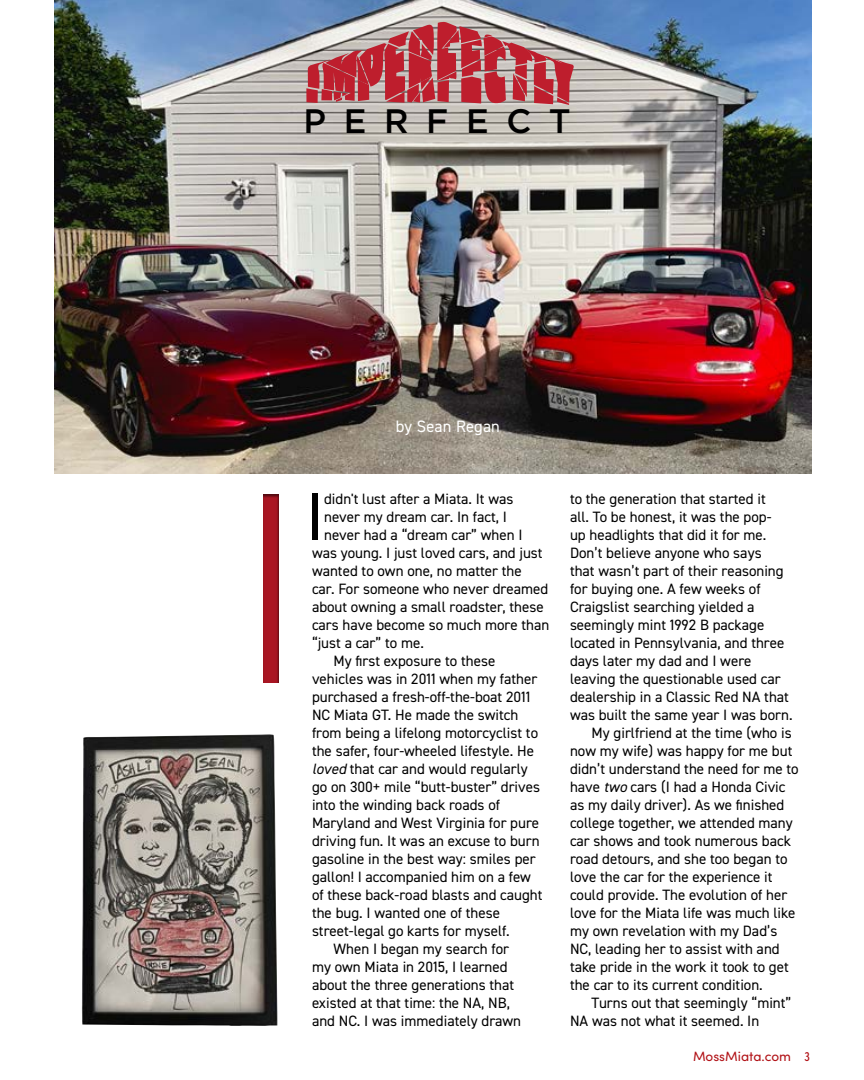
<style>
.page{position:relative;width:864px;height:1080px;background:#fff}
.page>*{position:absolute;margin:0;border:0;box-sizing:border-box;transform-origin:0 0}
.t1{font:67.2px "DIN2014";color:#000}
.t2{font:500 33.9px "Gotham";letter-spacing:.52em;color:#000}
.t3{font:16.5px "DIN2014";letter-spacing:.01em;color:#fff}
.t4{font:15px "DIN2014";color:#000}
.t5{font:13.5px "Sofia Pro";color:#b11116}
.s1{font-style:italic}
.s2{font-family:"Sofia Pro Condensed"}
</style>
<div class="page">
<img style="left:54px;top:0;width:757px;height:473px">
<svg style="left:306px;top:22px;width:269px;height:83px;background:#bc6a71"></svg>
<div style="left:263px;top:492px;width:18px;height:192px;background:#000;opacity:.5"></div>
<img style="left:82px;top:734px;width:195px;height:292px">
<h2 class="t2" style="left:303px;top:99px;width:269px">PERFECT</h2>
<p class="t3" style="left:396px;top:416px;width:106px">by Sean Regan</p>
<h1 class="t1" style="left:306px;top:475px;width:20px">I</h1>
<p class="t4" style="left:324px;top:489px;width:191px">didn't lust after a Miata. It was</p>
<p class="t4" style="left:324px;top:507px;width:184px">never my dream car. In fact, I</p>
<p class="t4" style="left:324px;top:525px;width:200px">never had a “dream car” when I</p>
<p class="t4" style="left:312px;top:543px;width:232px">was young. I just loved cars, and just</p>
<p class="t4" style="left:312px;top:561px;width:211px">wanted to own one, no matter the</p>
<p class="t4" style="left:312px;top:579px;width:238px">car. For someone who never dreamed</p>
<p class="t4" style="left:312px;top:597px;width:233px">about owning a small roadster, these</p>
<p class="t4" style="left:312px;top:615px;width:239px">cars have become so much more than</p>
<p class="t4" style="left:312px;top:633px;width:113px">“just a car” to me.</p>
<p class="t4" style="left:334px;top:651px;width:163px">My first exposure to these</p>
<p class="t4" style="left:312px;top:669px;width:227px">vehicles was in 2011 when my father</p>
<p class="t4" style="left:312px;top:687px;width:220px">purchased a fresh-off-the-boat 2011</p>
<p class="t4" style="left:312px;top:705px;width:208px">NC Miata GT. He made the switch</p>
<p class="t4" style="left:312px;top:723px;width:228px">from being a lifelong motorcyclist to</p>
<p class="t4" style="left:312px;top:741px;width:224px">the safer, four-wheeled lifestyle. He</p>
<p class="t4" style="left:312px;top:759px;width:217px"><span class="s1">loved</span> that car and would regularly</p>
<p class="t4" style="left:312px;top:777px;width:230px">go on 300+ mile “butt-buster” drives</p>
<p class="t4" style="left:312px;top:795px;width:190px">into the winding back roads of</p>
<p class="t4" style="left:312px;top:813px;width:229px">Maryland and West Virginia for pure</p>
<p class="t4" style="left:312px;top:831px;width:229px">driving fun. It was an excuse to burn</p>
<p class="t4" style="left:312px;top:849px;width:225px">gasoline in the best way: smiles per</p>
<p class="t4" style="left:312px;top:867px;width:221px">gallon! I accompanied him on a few</p>
<p class="t4" style="left:312px;top:885px;width:232px">of these back-road blasts and caught</p>
<p class="t4" style="left:312px;top:903px;width:190px">the bug. I wanted one of these</p>
<p class="t4" style="left:312px;top:921px;width:199px">street-legal go karts for myself.</p>
<p class="t4" style="left:334px;top:939px;width:177px">When I began my search for</p>
<p class="t4" style="left:312px;top:957px;width:197px">my own Miata in 2015, I learned</p>
<p class="t4" style="left:312px;top:975px;width:204px">about the three generations that</p>
<p class="t4" style="left:312px;top:993px;width:199px">existed at that time: the NA, NB,</p>
<p class="t4" style="left:312px;top:1011px;width:211px">and NC. I was immediately drawn</p>
<p class="t4" style="left:570px;top:489px;width:197px">to the generation that started it</p>
<p class="t4" style="left:570px;top:507px;width:203px">all. To be honest, it was the pop-</p>
<p class="t4" style="left:570px;top:525px;width:198px">up headlights that did it for me.</p>
<p class="t4" style="left:570px;top:543px;width:193px">Don’t believe anyone who says</p>
<p class="t4" style="left:570px;top:561px;width:215px">that wasn’t part of their reasoning</p>
<p class="t4" style="left:570px;top:579px;width:192px">for buying one. A few weeks of</p>
<p class="t4" style="left:570px;top:597px;width:186px">Craigslist searching yielded a</p>
<p class="t4" style="left:570px;top:615px;width:196px">seemingly mint 1992 B package</p>
<p class="t4" style="left:570px;top:633px;width:216px">located in Pennsylvania, and three</p>
<p class="t4" style="left:570px;top:651px;width:183px">days later my dad and I were</p>
<p class="t4" style="left:570px;top:669px;width:212px">leaving the questionable used car</p>
<p class="t4" style="left:570px;top:687px;width:220px">dealership in a Classic Red NA that</p>
<p class="t4" style="left:570px;top:705px;width:224px">was built the same year I was born.</p>
<p class="t4" style="left:592px;top:723px;width:202px">My girlfriend at the time (who is</p>
<p class="t4" style="left:570px;top:741px;width:224px">now my wife) was happy for me but</p>
<p class="t4" style="left:570px;top:759px;width:230px">didn’t understand the need for me to</p>
<p class="t4" style="left:570px;top:777px;width:217px">have <span class="s1">two</span> cars (I had a Honda Civic</p>
<p class="t4" style="left:570px;top:795px;width:216px">as my daily driver). As we finished</p>
<p class="t4" style="left:570px;top:813px;width:224px">college together, we attended many</p>
<p class="t4" style="left:570px;top:831px;width:223px">car shows and took numerous back</p>
<p class="t4" style="left:570px;top:849px;width:219px">road detours, and she too began to</p>
<p class="t4" style="left:570px;top:867px;width:204px">love the car for the experience it</p>
<p class="t4" style="left:570px;top:885px;width:219px">could provide. The evolution of her</p>
<p class="t4" style="left:570px;top:903px;width:227px">love for the Miata life was much like</p>
<p class="t4" style="left:570px;top:921px;width:209px">my own revelation with my Dad’s</p>
<p class="t4" style="left:570px;top:939px;width:211px">NC, leading her to assist with and</p>
<p class="t4" style="left:570px;top:957px;width:220px">take pride in the work it took to get</p>
<p class="t4" style="left:570px;top:975px;width:194px">the car to its current condition.</p>
<p class="t4" style="left:592px;top:993px;width:201px">Turns out that seemingly “mint”</p>
<p class="t4" style="left:570px;top:1011px;width:191px">NA was not what it seemed. In</p>
<p class="t5" style="left:693px;top:1047px;width:118px">MossMiata.com <span class="s2">3</span></p>
</div>
